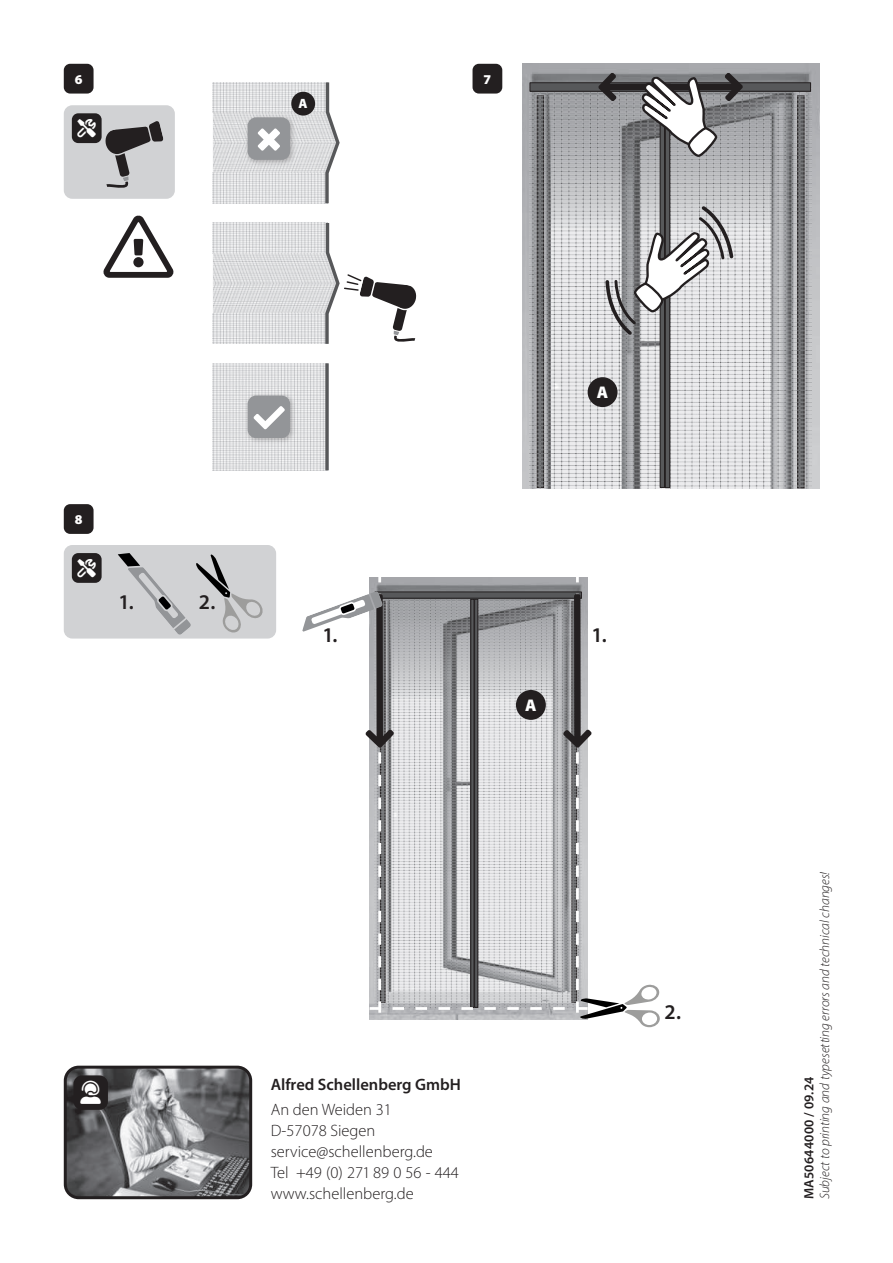
<style>
.page{position:relative;width:893px;height:1263px;background:#fff}
.page>*{position:absolute;margin:0;border:0;box-sizing:border-box;transform-origin:0 0}
.t1{font:600 21px "Myriad Pro";color:#231f20}
.t2{font:900 16.95px "Myriad Pro";color:#fff}
.t3{font:300 16.5px/21px "Myriad Pro";color:#231f20}
.t4{font:600 16.5px "Myriad Pro";color:#231f20}
.t5{font:italic 300 13.5px "Myriad Pro";color:#231f20}
.t6{font:600 13.5px "Myriad Pro";letter-spacing:.015em;color:#231f20}
.t7{font:900 13.5px "Myriad Pro";color:#fff}
</style>
<div class="page">
<img style="left:66px;top:1068px;width:184px;height:129px">
<div style="left:64px;top:1066px;width:188px;height:133px;border:3px solid #231f20;border-radius:13px"></div>
<div style="left:71px;top:1073px;width:41px;height:42px;background:#231f20;opacity:.25"></div>
<div style="left:73px;top:1075px;width:35px;height:35px;background:#231f20;border-radius:8px"></div>
<img style="left:213px;top:173px;width:111px;height:30px">
<img style="left:213px;top:82px;width:111px;height:30px">
<img style="left:213px;top:112px;width:111px;height:61px">
<svg style="left:324px;top:82px;width:16px;height:122px"></svg>
<img style="left:213px;top:313px;width:111px;height:31px">
<img style="left:213px;top:223px;width:111px;height:30px">
<img style="left:213px;top:253px;width:111px;height:60px">
<img style="left:212px;top:363px;width:113px;height:107px">
<svg style="left:325px;top:363px;width:4px;height:107px"></svg>
<img style="left:522px;top:64px;width:297px;height:424px">
<img style="left:530px;top:92px;width:130px;height:396px">
<img style="left:670px;top:92px;width:141px;height:396px">
<hr style="left:660px;top:93px;width:4px;height:394px;background:#57585a">
<div style="left:660px;top:92px;width:5px;height:396px;border:1px solid #231f20"></div>
<div style="left:665px;top:93px;width:5px;height:395px;background:#57585a"></div>
<div style="left:665px;top:92px;width:5px;height:396px;border:1px solid #231f20"></div>
<div style="left:530px;top:83px;width:281px;height:8px;background:#57585a"></div>
<div style="left:529px;top:82px;width:282px;height:10px;border:1px solid #231f20"></div>
<div style="left:64px;top:64px;width:30px;height:30px;background:#231f20;border-radius:6px"></div>
<div style="left:64px;top:504px;width:30px;height:30px;background:#231f20;border-radius:6px"></div>
<div style="left:472px;top:64px;width:30px;height:30px;background:#231f20;border-radius:6px"></div>
<svg style="left:598px;top:73px;width:145px;height:85px"></svg>
<div style="left:291px;top:92px;width:24px;height:24px;background:#231f20;border-radius:50%"></div>
<div style="left:244px;top:114px;width:52px;height:52px;background:#231f20;opacity:.25"></div>
<div style="left:248px;top:117px;width:42px;height:43px;background:#939598;border-radius:9px"></div>
<svg style="left:258px;top:128px;width:22px;height:23px"></svg>
<div style="left:244px;top:393px;width:52px;height:51px;background:#231f20;opacity:.25"></div>
<div style="left:248px;top:396px;width:42px;height:42px;background:#939598;border-radius:9px"></div>
<div style="left:64px;top:105px;width:111px;height:94px;background:#d1d2d4;border-radius:9px"></div>
<div style="left:72px;top:113px;width:30px;height:30px;background:#231f20;border-radius:6px"></div>
<div style="left:64px;top:545px;width:212px;height:93px;background:#d1d2d4;border-radius:9px"></div>
<div style="left:72px;top:553px;width:30px;height:30px;background:#231f20;border-radius:6px"></div>
<svg style="left:324px;top:222px;width:93px;height:122px"></svg>
<div style="left:588px;top:377px;width:29px;height:30px;background:#231f20;border-radius:50%"></div>
<svg style="left:118px;top:553px;width:145px;height:82px"></svg>
<svg style="left:302px;top:577px;width:358px;height:451px"></svg>
<svg style="left:103px;top:215px;width:71px;height:63px"></svg>
<svg style="left:603px;top:204px;width:133px;height:133px"></svg>
<svg style="left:78px;top:119px;width:86px;height:69px"></svg>
<p class="t7" style="left:75px;top:71px;width:9px">6</p>
<p class="t7" style="left:299px;top:96px;width:11px">A</p>
<p class="t7" style="left:484px;top:71px;width:9px">7</p>
<p class="t7" style="left:75px;top:511px;width:9px">8</p>
<p class="t1" style="left:119px;top:593px;width:17px">1.</p>
<p class="t1" style="left:199px;top:593px;width:18px">2.</p>
<p class="t2" style="left:597px;top:382px;width:13px">A</p>
<p class="t1" style="left:322px;top:626px;width:17px">1.</p>
<p class="t1" style="left:591px;top:626px;width:17px">1.</p>
<p class="t2" style="left:525px;top:695px;width:13px">A</p>
<p class="t4" style="left:271px;top:1078px;width:192px">Alfred Schellenberg GmbH</p>
<p class="t3" style="left:271px;top:1100px;width:190px">An den Weiden 31<br>D-57078 Siegen service@schellenberg.de<br>Tel +49 (0) 271 89 0 56 - 444 www.schellenberg.de</p>
<p class="t1" style="left:665px;top:1004px;width:18px">2.</p>
<p class="t5" style="left:820px;top:1199px;width:329px;rotate:-90deg">Subject to printing and typesetting errors and technical changes!</p>
<p class="t6" style="left:804px;top:1199px;width:124px;rotate:-90deg">MA50644000 / 09.24</p>
</div>
